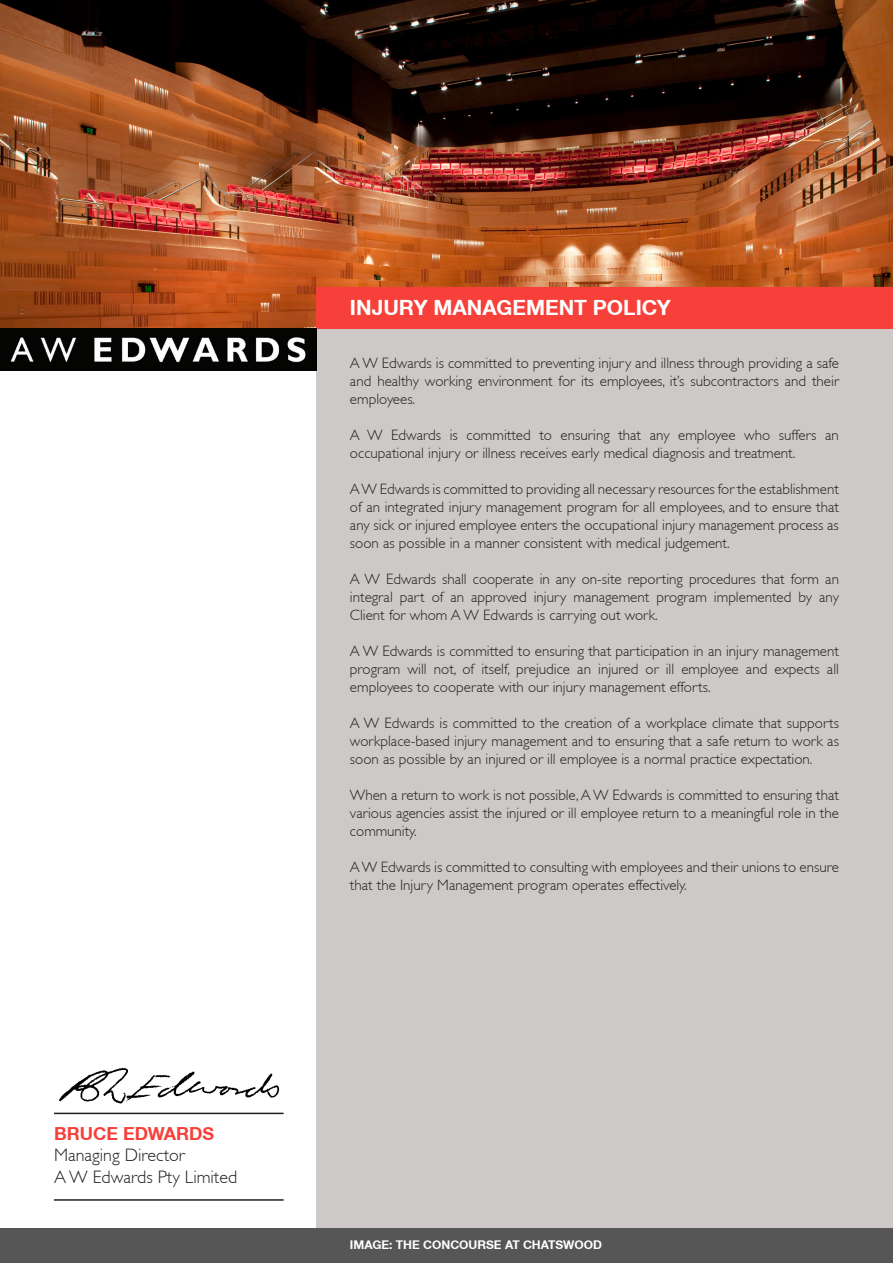
<style>
.page{position:relative;width:893px;height:1263px;background:#fff}
.page>*{position:absolute;margin:0;border:0;box-sizing:border-box;transform-origin:0 0}
.t1{font:700 21px "Helvetica Neue CE";color:#fff}
.t2{font:300 18px "Gill Sans";color:#231f20}
.t3{font:700 18px "Helvetica Neue CE";color:#f7403a}
.t4{font:300 15px/18px "Gill Sans";color:#231f20;text-align:justify}
.t5{font:700 12px "Helvetica Neue CE";color:#fff}
</style>
<div class="page">
<div style="left:317px;top:329px;width:576px;height:900px;background:#cdc9c8"></div>
<img style="left:0;top:0;width:893px;height:329px">
<div style="left:0;top:1229px;width:893px;height:34px;background:#565656"></div>
<div style="left:317px;top:287px;width:576px;height:42px;background:#f7403a"></div>
<img style="left:0;top:329px;width:317px;height:41px">
<hr style="left:54px;top:1113px;width:230px;height:1px;background:#231f20">
<hr style="left:54px;top:1199px;width:230px;height:2px;background:#231f20">
<img style="left:59px;top:1067px;width:221px;height:37px">
<p class="t3" style="left:54px;top:1122px;width:162px">BRUCE EDWARDS</p>
<p class="t2" style="left:54px;top:1145px;width:132px">Managing Director</p>
<p class="t2" style="left:54px;top:1167px;width:185px">A W Edwards Pty Limited</p>
<p class="t1" style="left:350px;top:295px;width:322px">INJURY MANAGEMENT POLICY</p>
<p class="t4" style="left:350px;top:354px;width:491px">A W Edwards is committed to preventing injury and illness through providing a safe and healthy working environment for its employees, it’s subcontractors and their employees.</p>
<p class="t4" style="left:350px;top:426px;width:490px">A W Edwards is committed to ensuring that any employee who suffers an occupational injury or illness receives early medical diagnosis and treatment.</p>
<p class="t4" style="left:350px;top:480px;width:491px">A W Edwards is committed to providing all necessary resources for the establishment of an integrated injury management program for all employees, and to ensure that any sick or injured employee enters the occupational injury management process as soon as possible in a manner consistent with medical judgement.</p>
<p class="t4" style="left:350px;top:570px;width:491px">A W Edwards shall cooperate in any on-site reporting procedures that form an integral part of an approved injury management program implemented by any Client for whom A W Edwards is carrying out work.</p>
<p class="t4" style="left:350px;top:642px;width:491px">A W Edwards is committed to ensuring that participation in an injury management program will not, of itself, prejudice an injured or ill employee and expects all employees to cooperate with our injury management efforts.</p>
<p class="t4" style="left:350px;top:714px;width:491px">A W Edwards is committed to the creation of a workplace climate that supports workplace-based injury management and to ensuring that a safe return to work as soon as possible by an injured or ill employee is a normal practice expectation.</p>
<p class="t4" style="left:350px;top:786px;width:491px">When a return to work is not possible, A W Edwards is committed to ensuring that various agencies assist the injured or ill employee return to a meaningful role in the community.</p>
<p class="t4" style="left:350px;top:858px;width:490px">A W Edwards is committed to consulting with employees and their unions to ensure that the Injury Management program operates effectively.</p>
<p class="t5" style="left:350px;top:1237px;width:253px">IMAGE: THE CONCOURSE AT CHATSWOOD</p>
</div>
